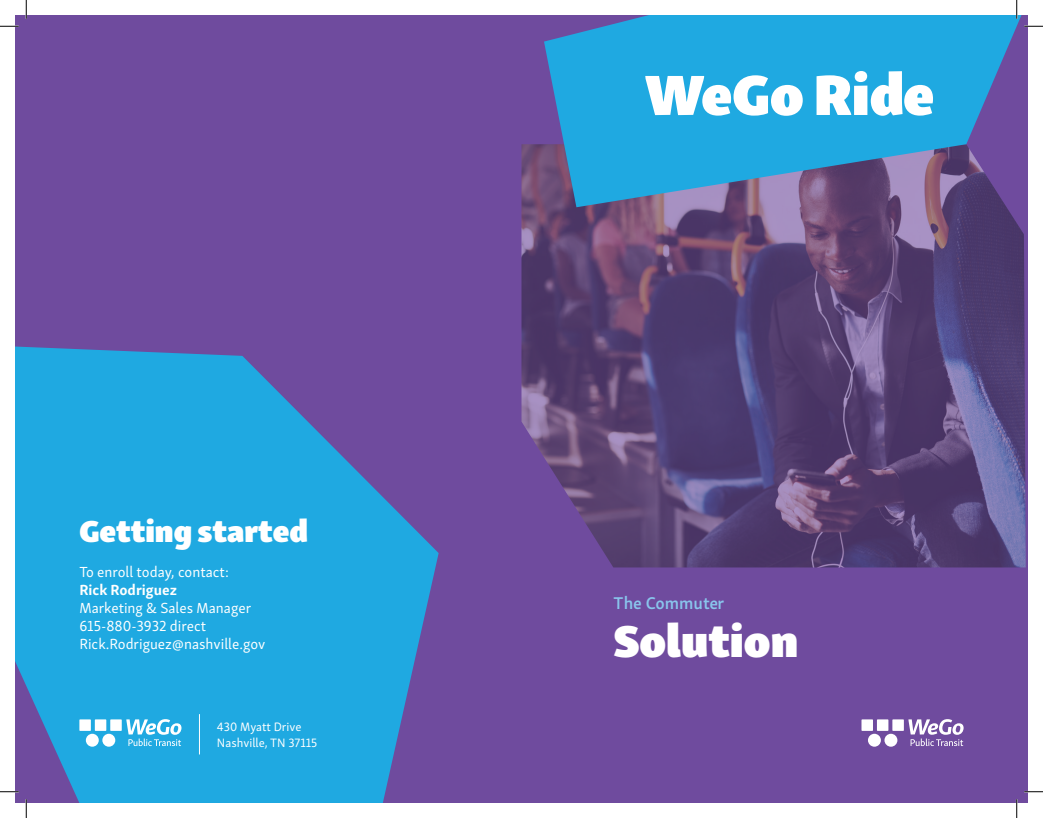
<style>
.page{position:relative;width:1043px;height:818px;background:#fff}
.page>*{position:absolute;margin:0;border:0;box-sizing:border-box;transform-origin:0 0}
.t1{font:58.25px "Skolar Sans Latn Bl";color:#fff}
.t2{font:45.88px "Skolar Sans Latn Bl";color:#fff}
.t3{font:31.25px "Skolar Sans Latn Bl";color:#fff}
.t4{font:600 17.5px "Skolar Sans Latn";color:#89c5ec}
.t5{font:15px "Skolar Sans Latn";color:#fff}
.t6{font:700 15px "Skolar Sans Latn";color:#fff}
.t7{font:12.5px "Skolar Sans Latn";color:#fff}
</style>
<div class="page">
<div style="left:15px;top:15px;width:1013px;height:787px;background:#6f4b9e"></div>
<svg style="left:15px;top:346px;width:423px;height:457px;background:#2a9bd7"></svg>
<img style="left:521px;top:144px;width:504px;height:423px">
<svg style="left:544px;top:15px;width:477px;height:192px;background:#3594cc"></svg>
<svg style="left:908px;top:719px;width:55px;height:27px"></svg>
<div style="left:868px;top:733px;width:12px;height:13px;background:#fff;border-radius:50%"></div>
<div style="left:884px;top:733px;width:13px;height:13px;background:#fff;border-radius:50%"></div>
<div style="left:877px;top:719px;width:11px;height:11px;background:#fff"></div>
<div style="left:861px;top:719px;width:12px;height:11px;background:#fff"></div>
<div style="left:892px;top:719px;width:11px;height:11px;background:#fff"></div>
<svg style="left:126px;top:719px;width:55px;height:27px"></svg>
<div style="left:86px;top:733px;width:13px;height:13px;background:#fff;border-radius:50%"></div>
<div style="left:102px;top:733px;width:13px;height:13px;background:#fff;border-radius:50%"></div>
<div style="left:95px;top:719px;width:11px;height:11px;background:#fff"></div>
<div style="left:79px;top:719px;width:12px;height:11px;background:#fff"></div>
<div style="left:110px;top:719px;width:12px;height:11px;background:#fff"></div>
<hr style="left:199px;top:714px;width:1px;height:40px;background:#fff">
<svg style="left:0;top:25px;width:19px;height:2px"></svg>
<svg style="left:1024px;top:25px;width:18px;height:2px"></svg>
<svg style="left:0;top:790px;width:19px;height:2px"></svg>
<svg style="left:1024px;top:791px;width:18px;height:1px"></svg>
<svg style="left:25px;top:0;width:2px;height:19px"></svg>
<svg style="left:25px;top:799px;width:2px;height:19px"></svg>
<svg style="left:1015px;top:0;width:2px;height:19px"></svg>
<svg style="left:1015px;top:799px;width:2px;height:19px"></svg>
<p class="t3" style="left:79px;top:503px;width:230px">Getting started</p>
<p class="t5" style="left:79px;top:560px;width:151px">To enroll today, contact:</p>
<p class="t6" style="left:79px;top:577px;width:99px">Rick Rodriguez</p>
<p class="t5" style="left:79px;top:596px;width:173px">Marketing &amp; Sales Manager</p>
<p class="t5" style="left:79px;top:614px;width:128px">615-880-3932 direct</p>
<p class="t5" style="left:79px;top:632px;width:187px">Rick.Rodriguez@nashville.gov</p>
<p class="t7" style="left:217px;top:717px;width:86px">430 Myatt Drive</p>
<p class="t7" style="left:217px;top:732px;width:102px">Nashville, TN 37115</p>
<p class="t1" style="left:645px;top:43px;width:291px">WeGo Ride</p>
<p class="t4" style="left:613px;top:589px;width:113px">The Commuter</p>
<p class="t2" style="left:613px;top:600px;width:186px">Solution</p>
</div>
